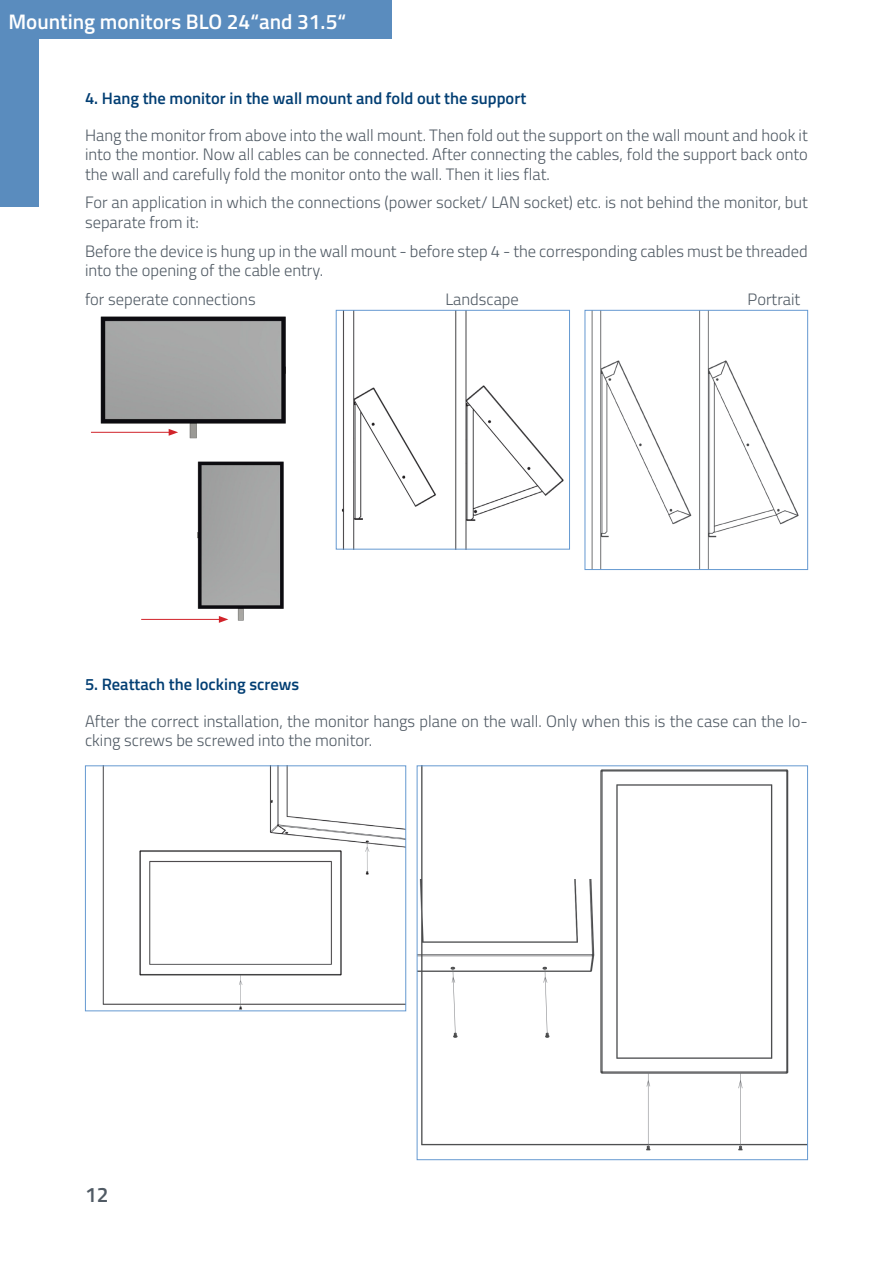
<style>
.page{position:relative;width:893px;height:1263px;background:#fff}
.page>*{position:absolute;margin:0;border:0;box-sizing:border-box;transform-origin:0 0}
.t1{font:600 21px "Titillium Web";color:#fff}
.t2{font:600 21px "Titillium Web";color:#505a64}
.Text_FORTEC{font:300 16.5px/19.8px "Titillium Web";color:#505a64}
.Überschrift_3_FORTEC{font:600 16.5px "Titillium Web";color:#023e73}
</style>
<div class="page">
<div style="left:0;top:0;width:391px;height:38px;background:#5a8cbe"></div>
<div style="left:0;top:32px;width:38px;height:175px;background:#5a8cbe"></div>
<img style="left:591px;top:312px;width:208px;height:256px">
<div style="left:585px;top:310px;width:223px;height:260px;border:1px solid #6599d1"></div>
<img style="left:341px;top:312px;width:223px;height:235px">
<div style="left:336px;top:310px;width:234px;height:239px;border:1px solid #6599d1"></div>
<img style="left:102px;top:767px;width:302px;height:242px">
<div style="left:85px;top:765px;width:321px;height:246px;border:1px solid #6599d1"></div>
<img style="left:419px;top:767px;width:387px;height:384px">
<div style="left:417px;top:765px;width:391px;height:395px;border:1px solid #6599d1"></div>
<img style="left:96px;top:316px;width:190px;height:123px">
<img style="left:198px;top:461px;width:86px;height:162px">
<hr style="left:91px;top:432px;width:80px;height:1px;background:#d1232a">
<svg style="left:169px;top:429px;width:9px;height:7px"></svg>
<hr style="left:141px;top:619px;width:80px;height:1px;background:#d1232a">
<svg style="left:219px;top:616px;width:9px;height:7px"></svg>
<p class="t1" style="left:9px;top:6px;width:339px">Mounting monitors BLO 24“and 31.5“</p>
<p class="Überschrift_3_FORTEC" style="left:85px;top:86px;width:443px">4. Hang the monitor in the wall mount and fold out the support</p>
<p class="Text_FORTEC" style="left:85px;top:124px;width:724px;text-align:justify">Hang the monitor from above into the wall mount. Then fold out the support on the wall mount and hook it into the montior. Now all cables can be connected. After connecting the cables, fold the support back onto the wall and carefully fold the monitor onto the wall. Then it lies flat.</p>
<p class="Text_FORTEC" style="left:85px;top:192px;width:724px">For an application in which the connections (power socket/ LAN socket) etc. is not behind the monitor, but separate from it:</p>
<p class="Text_FORTEC" style="left:85px;top:240px;width:724px">Before the device is hung up in the wall mount - before step 4 - the corresponding cables must be threaded into the opening of the cable entry.</p>
<p class="Text_FORTEC" style="left:85px;top:288px;width:172px">for seperate connections</p>
<p class="Text_FORTEC" style="left:445px;top:288px;width:75px">Landscape</p>
<p class="Text_FORTEC" style="left:748px;top:288px;width:54px">Portrait</p>
<p class="Überschrift_3_FORTEC" style="left:85px;top:671px;width:216px">5. Reattach the locking screws</p>
<p class="Text_FORTEC" style="left:85px;top:710px;width:724px">After the correct installation, the monitor hangs plane on the wall. Only when this is the case can the lo&shy;cking screws be screwed into the monitor.</p>
<p class="t2" style="left:85px;top:1178px;width:25px">12</p>
</div>
